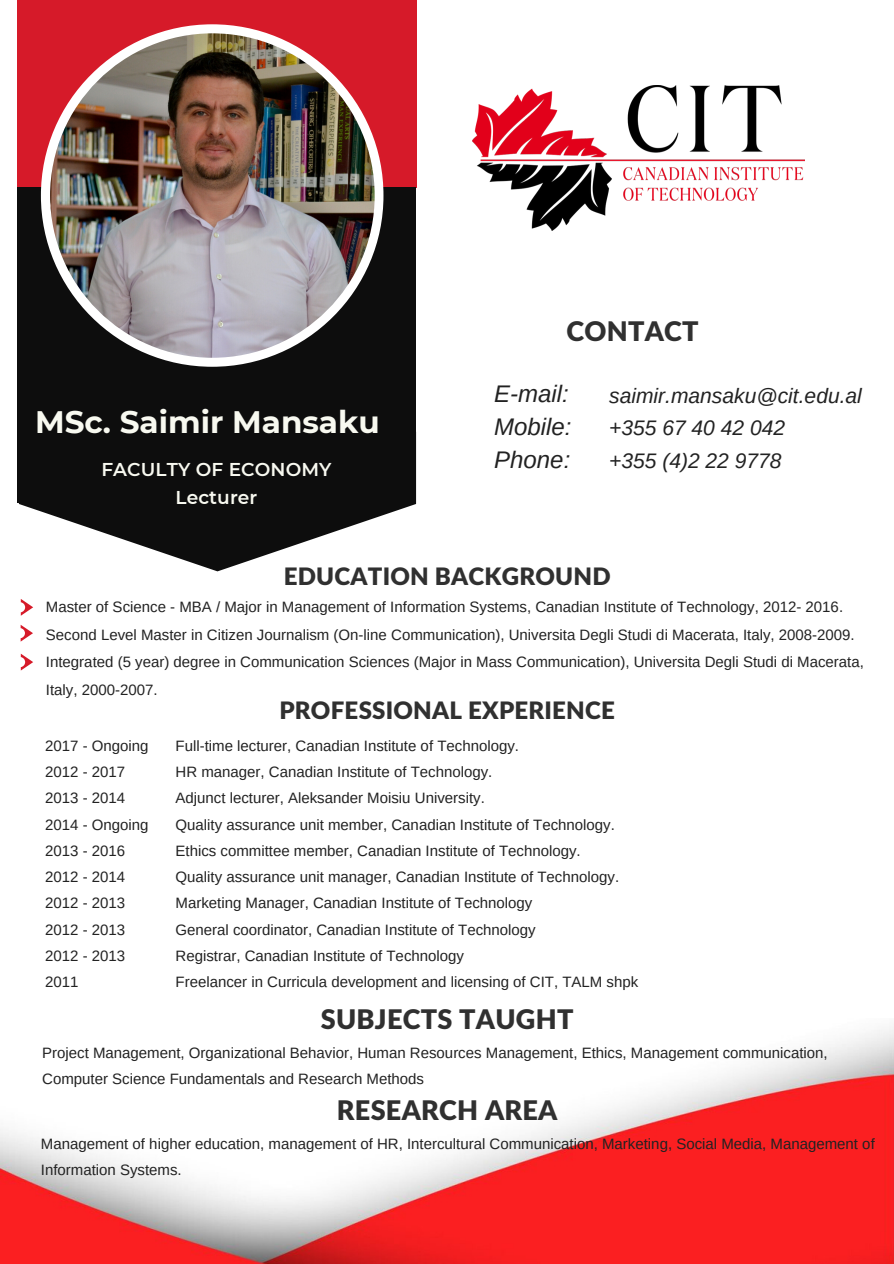
<style>
.page{position:relative;width:894px;height:1264px;background:#fff}
.page>*{position:absolute;margin:0;border:0;box-sizing:border-box;transform-origin:0 0}
.t1{font:700 31.05px "Montserrat";color:#f8f9f0}
.t2{font:900 27px "Lato Latin";letter-spacing:.01em;color:#303030}
.t3{font:900 24px "Lato Latin";letter-spacing:.01em;color:#303030}
.t4{font:italic 24px/32.8px "Arimo";color:#222;text-align:justify}
.t5{font:italic 21px/32.8px "Arimo";color:#222}
.t6{font:600 18.6px/27.9px "Montserrat";letter-spacing:.005em;color:#f8f9f0;text-align:center}
.t7{font:15px/26.2px "Arimo";color:#222}
</style>
<div class="page">
<div style="left:17px;top:0;width:399px;height:187px;background:#d61a29"></div>
<svg style="left:19px;top:502px;width:397px;height:69px;fill:#0d0d0d"></svg>
<div style="left:17px;top:187px;width:399px;height:315px;background:#0d0d0d"></div>
<img style="left:472px;top:85px;width:332px;height:146px">
<img style="left:0;top:1027px;width:893px;height:236px">
<svg style="left:41px;top:24px;width:342px;height:343px"></svg>
<svg style="left:61px;top:44px;width:302px;height:302px"></svg>
<img style="left:50px;top:33px;width:324px;height:325px;border-radius:50%">
<svg style="left:21px;top:599px;width:12px;height:16px"></svg>
<svg style="left:21px;top:625px;width:12px;height:16px"></svg>
<svg style="left:21px;top:654px;width:12px;height:16px"></svg>
<h1 class="t1" style="left:35px;top:403px;width:346px">MSc. Saimir Mansaku</h1>
<p class="t6" style="left:101px;top:455px;width:232px">FACULTY OF ECONOMY<br>Lecturer</p>
<h2 class="t2" style="left:566px;top:314px;width:134px">CONTACT</h2>
<h3 class="t4" style="left:494px;top:377px;width:79px">E-mail:<br>Mobile:<br>Phone:</h3>
<h3 class="t5" style="left:609px;top:379px;width:254px">saimir.mansaku@cit.edu.al +355 67 40 42 042<br>+355 (4)2 22 9778</h3>
<h3 class="t3" style="left:283px;top:561px;width:328px">EDUCATION BACKGROUND</h3>
<p class="t7" style="left:46px;top:593px;width:819px;line-height:27.5px">Master of Science - MBA / Major in Management of Information Systems, Canadian Institute of Technology, 2012- 2016.<br>Second Level Master in Citizen Journalism (On-line Communication), Universita Degli Studi di Macerata, Italy, 2008-2009.<br>Integrated (5 year) degree in Communication Sciences (Major in Mass Communication), Universita Degli Studi di Macerata, Italy, 2000-2007.</p>
<p class="t7" style="left:45px;top:732px;width:105px">2017 - Ongoing<br>2012 - 2017<br>2013 - 2014<br>2014 - Ongoing<br>2013 - 2016<br>2012 - 2014<br>2012 - 2013<br>2012 - 2013<br>2012 - 2013<br>2011</p>
<h3 class="t3" style="left:279px;top:695px;width:337px">PROFESSIONAL EXPERIENCE</h3>
<p class="t7" style="left:175px;top:732px;width:464px">Full-time lecturer, Canadian Institute of Technology.<br>HR manager, Canadian Institute of Technology.<br>Adjunct lecturer, Aleksander Moisiu University.<br>Quality assurance unit member, Canadian Institute of Technology.<br>Ethics committee member, Canadian Institute of Technology.<br>Quality assurance unit manager, Canadian Institute of Technology.<br>Marketing Manager, Canadian Institute of Technology<br>General coordinator, Canadian Institute of Technology<br>Registrar, Canadian Institute of Technology<br>Freelancer in Curricula development and licensing of CIT, TALM shpk</p>
<h2 class="t2" style="left:321px;top:1002px;width:254px">SUBJECTS TAUGHT</h2>
<p class="t7" style="left:42px;top:1039px;width:786px">Project Management, Organizational Behavior, Human Resources Management, Ethics, Management communication,<br>Computer Science Fundamentals and Research Methods</p>
<h2 class="t2" style="left:337px;top:1093px;width:222px">RESEARCH AREA</h2>
<p class="t7" style="left:41px;top:1130px;width:835px">Management of higher education, management of HR, Intercultural Communication, Marketing, Social Media, Management of<br>Information Systems.</p>
</div>
